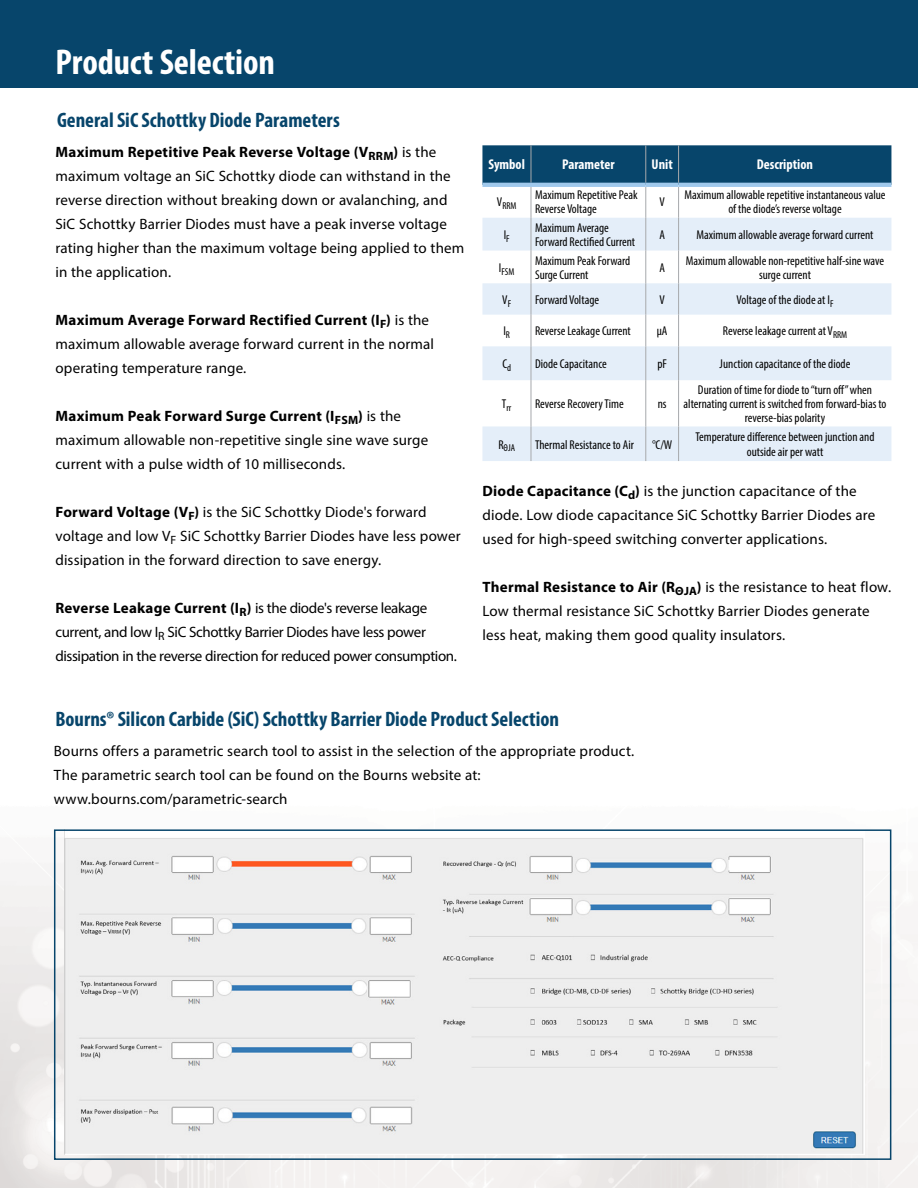
<style>
.page{position:relative;width:918px;height:1188px;background:#fff}
.page>*{position:absolute;margin:0;border:0;box-sizing:border-box;transform-origin:0 0}
.t1{font:700 condensed 36px "Myriad Pro";letter-spacing:-.005em;color:#fff}
.t2{font:700 condensed 21px "Myriad Pro";color:#07456b}
.t3{font:15px/24px "Myriad Pro";letter-spacing:.01em;color:#000}
.t4{font:15px/24px "Myriad Pro";letter-spacing:-.025em;color:#000}
.t5{font:700 condensed 14.25px "Myriad Pro";color:#fff}
.t6{font:condensed 12.75px/14.2px "Myriad Pro";color:#000;text-align:center}
.t7{font:condensed 9.9px "Myriad Pro";color:#000}
.s1{font-weight:700}
</style>
<div class="page">
<img style="left:0;top:829px;width:918px;height:359px">
<div style="left:0;top:0;width:918px;height:88px;background:#07456b"></div>
<img style="left:64px;top:832px;width:801px;height:322px">
<div style="left:482px;top:145px;width:409px;height:38px;background:#07456b"></div>
<div style="left:482px;top:218px;width:409px;height:33px;background:#e4eef9"></div>
<div style="left:482px;top:283px;width:409px;height:32px;background:#e4eef9"></div>
<svg style="left:482px;top:346px;width:409px;height:115px;fill:#e4eef9"></svg>
<hr style="left:531px;top:187px;width:1px;height:31px;background:#a7a9ac">
<hr style="left:645px;top:187px;width:1px;height:31px;background:#a7a9ac">
<hr style="left:678px;top:187px;width:1px;height:31px;background:#a7a9ac">
<hr style="left:531px;top:218px;width:1px;height:33px;background:#a7a9ac">
<hr style="left:645px;top:218px;width:1px;height:33px;background:#a7a9ac">
<hr style="left:678px;top:218px;width:1px;height:33px;background:#a7a9ac">
<hr style="left:531px;top:251px;width:1px;height:32px;background:#a7a9ac">
<hr style="left:645px;top:251px;width:1px;height:32px;background:#a7a9ac">
<hr style="left:678px;top:251px;width:1px;height:32px;background:#a7a9ac">
<hr style="left:531px;top:283px;width:1px;height:32px;background:#a7a9ac">
<hr style="left:645px;top:283px;width:1px;height:32px;background:#a7a9ac">
<hr style="left:678px;top:283px;width:1px;height:32px;background:#a7a9ac">
<hr style="left:531px;top:315px;width:1px;height:31px;background:#a7a9ac">
<hr style="left:645px;top:315px;width:1px;height:31px;background:#a7a9ac">
<hr style="left:678px;top:315px;width:1px;height:31px;background:#a7a9ac">
<hr style="left:531px;top:346px;width:1px;height:34px;background:#a7a9ac">
<hr style="left:645px;top:346px;width:1px;height:34px;background:#a7a9ac">
<hr style="left:678px;top:346px;width:1px;height:34px;background:#a7a9ac">
<hr style="left:531px;top:380px;width:1px;height:46px;background:#a7a9ac">
<hr style="left:645px;top:380px;width:1px;height:46px;background:#a7a9ac">
<hr style="left:678px;top:380px;width:1px;height:46px;background:#a7a9ac">
<hr style="left:531px;top:426px;width:1px;height:35px;background:#a7a9ac">
<hr style="left:645px;top:426px;width:1px;height:35px;background:#a7a9ac">
<hr style="left:678px;top:426px;width:1px;height:35px;background:#a7a9ac">
<hr style="left:531px;top:145px;width:1px;height:38px;background:#a7a9ac">
<hr style="left:645px;top:145px;width:1px;height:38px;background:#a7a9ac">
<hr style="left:678px;top:145px;width:1px;height:38px;background:#a7a9ac">
<hr style="left:482px;top:183px;width:49px;height:4px;background:#a0c9ec">
<hr style="left:531px;top:183px;width:115px;height:4px;background:#a0c9ec">
<hr style="left:646px;top:183px;width:33px;height:4px;background:#a0c9ec">
<hr style="left:679px;top:183px;width:212px;height:4px;background:#a0c9ec">
<div style="left:54px;top:829px;width:837px;height:331px;border:2px solid #07456b"></div>
<h1 class="t1" style="left:56px;top:39px;width:221px">Product Selection</h1>
<h2 class="t2" style="left:57px;top:107px;width:284px">General SiC Schottky Diode Parameters</h2>
<p class="t3" style="left:56px;top:139px;width:410px"><span class="s1">Maximum Repetitive Peak Reverse Voltage (V</span><sub>RRM</sub><span class="s1">)</span> is the maximum voltage an SiC Schottky diode can withstand in the reverse direction without breaking down or avalanching, and SiC Schottky Barrier Diodes must have a peak inverse voltage rating higher than the maximum voltage being applied to them in the application.</p>
<p class="t3" style="left:56px;top:307px;width:380px"><span class="s1">Maximum Average Forward Rectified Current (I</span><sub>F</sub><span class="s1">)</span> is the maximum allowable average forward current in the normal operating temperature range.</p>
<p class="t3" style="left:56px;top:403px;width:374px"><span class="s1">Maximum Peak Forward Surge Current (I</span><sub>FSM</sub><span class="s1">)</span> is the maximum allowable non-repetitive single sine wave surge current with a pulse width of 10 milliseconds.</p>
<p class="t3" style="left:55px;top:499px;width:407px"><span class="s1">Forward Voltage (V</span><sub>F</sub><span class="s1">)</span> is the SiC Schottky Diode's forward voltage and low V<sub>F</sub> SiC Schottky Barrier Diodes have less power dissipation in the forward direction to save energy.</p>
<p class="t4" style="left:55px;top:595px;width:403px"><span class="s1">Reverse Leakage Current (I</span><sub>R</sub><span class="s1">)</span> is the diode's reverse leakage current, and low I<sub>R</sub> SiC Schottky Barrier Diodes have less power dissipation in the reverse direction for reduced power consumption.</p>
<p class="t5" style="left:488px;top:156px;width:38px">Symbol</p>
<p class="t5" style="left:562px;top:156px;width:54px">Parameter</p>
<p class="t5" style="left:652px;top:156px;width:23px">Unit</p>
<p class="t5" style="left:757px;top:156px;width:58px">Description</p>
<p class="t7" style="left:497px;top:200px;width:21px"><sup>V</sup>RRM</p>
<p class="t6" style="left:535px;top:187px;width:104px;text-align:left">Maximum Repetitive Peak<br>Reverse Voltage</p>
<p class="t6" style="left:659px;top:195px;width:7px">V</p>
<p class="t6" style="left:685px;top:187px;width:203px">Maximum allowable repetitive instantaneous value of the diode’s reverse voltage</p>
<p class="t6" style="left:504px;top:227px;width:7px">I<sub>F</sub></p>
<p class="t6" style="left:535px;top:220px;width:102px;text-align:left">Maximum Average<br>Forward Rectified Current</p>
<p class="t6" style="left:659px;top:227px;width:7px">A</p>
<p class="t6" style="left:697px;top:227px;width:178px">Maximum allowable average forward current</p>
<p class="t7" style="left:499px;top:265px;width:17px"><sup>I</sup>FSM</p>
<p class="t6" style="left:535px;top:253px;width:97px;text-align:left">Maximum Peak Forward<br>Surge Current</p>
<p class="t6" style="left:659px;top:260px;width:7px">A</p>
<p class="t6" style="left:686px;top:253px;width:200px">Maximum allowable non-repetitive half-sine wave surge current</p>
<p class="t6" style="left:502px;top:292px;width:10px">V<sub>F</sub></p>
<p class="t6" style="left:535px;top:292px;width:66px">Forward Voltage</p>
<p class="t6" style="left:659px;top:292px;width:7px">V</p>
<p class="t6" style="left:737px;top:292px;width:98px">Voltage of the diode at I<sub>F</sub></p>
<p class="t6" style="left:503px;top:324px;width:8px">I<sub>R</sub></p>
<p class="t6" style="left:535px;top:324px;width:97px">Reverse Leakage Current</p>
<p class="t6" style="left:657px;top:324px;width:12px">µA</p>
<p class="t6" style="left:723px;top:324px;width:126px">Reverse leakage current at V<sub>RRM</sub></p>
<p class="t6" style="left:502px;top:357px;width:10px">C<sub>d</sub></p>
<p class="t6" style="left:535px;top:357px;width:73px">Diode Capacitance</p>
<p class="t6" style="left:657px;top:357px;width:11px">pF</p>
<p class="t6" style="left:720px;top:357px;width:132px">Junction capacitance of the diode</p>
<p class="t7" style="left:502px;top:402px;width:11px"><sup>T</sup>rr</p>
<p class="t6" style="left:535px;top:397px;width:90px">Reverse Recovery Time</p>
<p class="t6" style="left:658px;top:397px;width:10px">ns</p>
<p class="t6" style="left:684px;top:382px;width:204px">Duration of time for diode to “turn off” when alternating current is switched from forward-bias to reverse-bias polarity</p>
<p class="t7" style="left:498px;top:442px;width:18px"><sup>R</sup>ΘJA</p>
<p class="t6" style="left:535px;top:437px;width:100px">Thermal Resistance to Air</p>
<p class="t6" style="left:652px;top:437px;width:22px">°C/W</p>
<p class="t6" style="left:695px;top:430px;width:181px">Temperature difference between junction and outside air per watt</p>
<p class="t3" style="left:482px;top:479px;width:395px"><span class="s1">Diode Capacitance (C</span><sub>d</sub><span class="s1">)</span> is the junction capacitance of the diode. Low diode capacitance SiC Schottky Barrier Diodes are used for high-speed switching converter applications.</p>
<p class="t3" style="left:482px;top:575px;width:410px"><span class="s1">Thermal Resistance to Air (R</span><sub>ΘJA</sub><span class="s1">)</span> is the resistance to heat flow.<br>Low thermal resistance SiC Schottky Barrier Diodes generate less heat, making them good quality insulators.</p>
<h2 class="t2" style="left:55px;top:706px;width:505px">Bourns® Silicon Carbide (SiC) Schottky Barrier Diode Product Selection</h2>
<p class="t3" style="left:54px;top:738px;width:582px">Bourns offers a parametric search tool to assist in the selection of the appropriate product.<br>The parametric search tool can be found on the Bourns website at: www.bourns.com/parametric-search</p>
</div>
